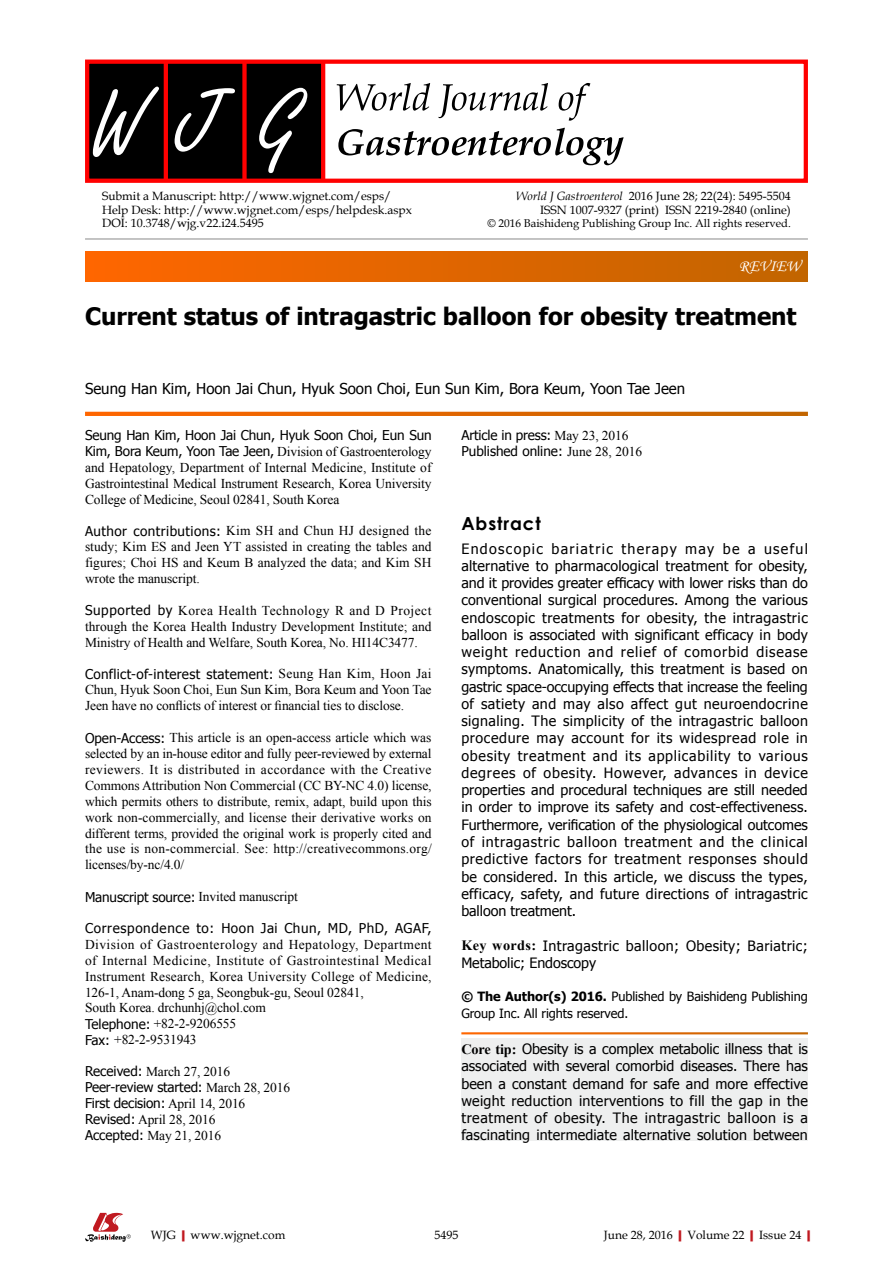
<style>
.page{position:relative;width:893px;height:1263px;background:#fff}
.page>*{position:absolute;margin:0;border:0;box-sizing:border-box;transform-origin:0 0}
.t1{font:700 24px "Tahoma";color:#000}
.t2{font:700 18px "Century Gothic";letter-spacing:.05em;color:#000}
.t3{font:16.5px "Monotype Corsiva";color:#fff}
.t4{font:15px "Tahoma";color:#000}
.t5{font:14.25px/17.2px "Tahoma";letter-spacing:.01em;color:#000;text-align:justify}
.t6{font:14.25px/17.2px "Tahoma";letter-spacing:.03em;color:#000}
.t7{font:13.5px/15.9px "Times New Roman";letter-spacing:-.01em;color:#000;text-align:justify}
.t8{font:13.5px/15.9px "Times New Roman";letter-spacing:.015em;color:#000}
.t9{font:13.5px/15.9px "Tahoma";letter-spacing:-.01em;color:#000}
.t10{font:12.75px/17.2px "Tahoma";letter-spacing:-.005em;color:#000}
.t11{font:12px/13.5px "Book Antiqua";color:#000}
.t12{font:11.25px "Book Antiqua";color:#000}
.s1{font-style:italic}
.s2{font-family:"Tahoma"}
.s3{font-family:"Times New Roman"}
.s4{font-family:"Times New Roman";font-weight:700}
.s5{font-weight:700}
.s6{font-weight:700;color:#c01920}
</style>
<div class="page">
<div style="left:461px;top:1038px;width:347px;height:103px;background:#eeefef"></div>
<hr style="left:85px;top:239px;width:723px;height:1px;background:#898989">
<div style="left:87px;top:61px;width:236px;height:121px;background:#000"></div>
<hr style="left:164px;top:61px;width:4px;height:121px;background:#f00">
<div style="left:242px;top:61px;width:5px;height:121px;background:#f00"></div>
<hr style="left:321px;top:61px;width:4px;height:121px;background:#f00">
<div style="left:85px;top:60px;width:723px;height:123px;border:4px solid #f00"></div>
<svg style="left:259px;top:88px;width:48px;height:85px"></svg>
<svg style="left:175px;top:88px;width:60px;height:64px"></svg>
<svg style="left:93px;top:87px;width:66px;height:70px"></svg>
<svg style="left:337px;top:83px;width:253px;height:38px"></svg>
<svg style="left:338px;top:128px;width:286px;height:37px"></svg>
<svg style="left:85px;top:1213px;width:46px;height:29px"></svg>
<div style="left:85px;top:252px;width:723px;height:29px;background:linear-gradient(to right,#f60,#c16500)"></div>
<svg style="left:85px;top:412px;width:723px;height:4px;background:#e06601"></svg>
<p class="t11" style="left:102px;top:189px;width:311px">Submit a Manuscript: http://www.wjgnet.com/esps/<br>Help Desk: http://www.wjgnet.com/esps/helpdesk.aspx<br>DOI: 10.3748/wjg.v22.i24.5495</p>
<p class="t11" style="left:516px;top:189px;width:276px;text-align:right"><span class="s1">World J Gastroenterol</span> 2016 June 28; 22(24): 5495-5504<br>ISSN 1007-9327 (print) ISSN 2219-2840 (online)</p>
<p class="t12" style="left:487px;top:215px;width:305px">© 2016 Baishideng Publishing Group Inc. All rights reserved.</p>
<p class="t3" style="left:739px;top:256px;width:63px">REVIEW</p>
<p class="t1" style="left:85px;top:299px;width:713px">Current status of intragastric balloon for obesity treatment</p>
<p class="t4" style="left:85px;top:379px;width:602px">Seung Han Kim, Hoon Jai Chun, Hyuk Soon Choi, Eun Sun Kim, Bora Keum, Yoon Tae Jeen</p>
<p class="t7" style="left:85px;top:428px;width:348px"><span class="s2">Seung Han Kim, Hoon Jai Chun, Hyuk Soon Choi, Eun Sun Kim, Bora Keum, Yoon Tae Jeen,</span> Division of Gastroenterology and Hepatology, Department of Internal Medicine, Institute of Gastrointestinal Medical Instrument Research, Korea University College of Medicine, Seoul 02841, South Korea</p>
<p class="t7" style="left:85px;top:523px;width:348px"><span class="s2">Author contributions:</span> Kim SH and Chun HJ designed the study; Kim ES and Jeen YT assisted in creating the tables and figures; Choi HS and Keum B analyzed the data; and Kim SH wrote the manuscript.</p>
<p class="t7" style="left:85px;top:602px;width:348px"><span class="s2">Supported by</span> Korea Health Technology R and D Project through the Korea Health Industry Development Institute; and Ministry of Health and Welfare, South Korea, No. HI14C3477.</p>
<p class="t7" style="left:85px;top:666px;width:348px"><span class="s2">Conflict-of-interest statement:</span> Seung Han Kim, Hoon Jai Chun, Hyuk Soon Choi, Eun Sun Kim, Bora Keum and Yoon Tae Jeen have no conflicts of interest or financial ties to disclose.</p>
<p class="t7" style="left:85px;top:729px;width:348px"><span class="s2">Open-Access:</span> This article is an open-access article which was selected by an in-house editor and fully peer-reviewed by external reviewers. It is distributed in accordance with the Creative Commons Attribution Non Commercial (CC BY-NC 4.0) license, which permits others to distribute, remix, adapt, build upon this work non-commercially, and license their derivative works on different terms, provided the original work is properly cited and the use is non-commercial. See: http://creativecommons.org/ licenses/by-nc/4.0/</p>
<p class="t9" style="left:85px;top:888px;width:214px">Manuscript source: <span class="s3">Invited manuscript</span></p>
<p class="t8" style="left:85px;top:921px;width:348px"><span class="s2">Correspondence to: Hoon Jai Chun, MD, PhD, AGAF, </span>Division of Gastroenterology and Hepatology, Department of Internal Medicine, Institute of Gastrointestinal Medical Instrument Research, Korea University College of Medicine, 126-1, Anam-dong 5 ga, Seongbuk-gu, Seoul 02841,<br>South Korea. drchunhj@chol.com<br><span class="s2">Telephone:</span> +82-2-9206555<br><span class="s2">Fax:</span> +82-2-9531943</p>
<p class="t9" style="left:85px;top:1062px;width:207px">Received: <span class="s3">March 27, 2016<br></span>Peer-review started: <span class="s3">March 28, 2016<br></span>First decision: <span class="s3">April 14, 2016<br></span>Revised: <span class="s3">April 28, 2016<br></span>Accepted: <span class="s3">May 21, 2016</span></p>
<p class="t9" style="left:461px;top:427px;width:182px">Article in press: <span class="s3">May 23, 2016<br></span>Published online: <span class="s3">June 28, 2016</span></p>
<p class="t2" style="left:461px;top:510px;width:81px">Abstract</p>
<p class="t5" style="left:461px;top:539px;width:348px">Endoscopic bariatric therapy may be a useful alternative to pharmacological treatment for obesity, and it provides greater efficacy with lower risks than do conventional surgical procedures. Among the various endoscopic treatments for obesity, the intragastric balloon is associated with significant efficacy in body weight reduction and relief of comorbid disease symptoms. Anatomically, this treatment is based on gastric space-occupying effects that increase the feeling of satiety and may also affect gut neuroendocrine signaling. The simplicity of the intragastric balloon procedure may account for its widespread role in obesity treatment and its applicability to various degrees of obesity. However, advances in device properties and procedural techniques are still needed in order to improve its safety and cost-effectiveness.<br>Furthermore, verification of the physiological outcomes of intragastric balloon treatment and the clinical predictive factors for treatment responses should be considered. In this article, we discuss the types, efficacy, safety, and future directions of intragastric balloon treatment.</p>
<p class="t6" style="left:461px;top:936px;width:348px"><span class="s4">Key words:</span> Intragastric balloon; Obesity; Bariatric;<br>Metabolic; Endoscopy</p>
<p class="t10" style="left:461px;top:987px;width:348px"><span class="s5">© The Author(s) 2016.</span> Published by Baishideng Publishing<br>Group Inc. All rights reserved.</p>
<p class="t5" style="left:461px;top:1039px;width:348px"><span class="s4">Core tip:</span> Obesity is a complex metabolic illness that is associated with several comorbid diseases. There has been a constant demand for safe and more effective weight reduction interventions to fill the gap in the treatment of obesity. The intragastric balloon is a fascinating intermediate alternative solution between</p>
<p class="t11" style="left:151px;top:1227px;width:136px">WJG<span class="s6">|</span>www.wjgnet.com</p>
<p class="t11" style="left:434px;top:1227px;width:25px">5495</p>
<p class="t11" style="left:604px;top:1227px;width:214px">June 28, 2016<span class="s6">|</span>Volume 22<span class="s6">|</span>Issue 24<span class="s6">|</span></p>
</div>
